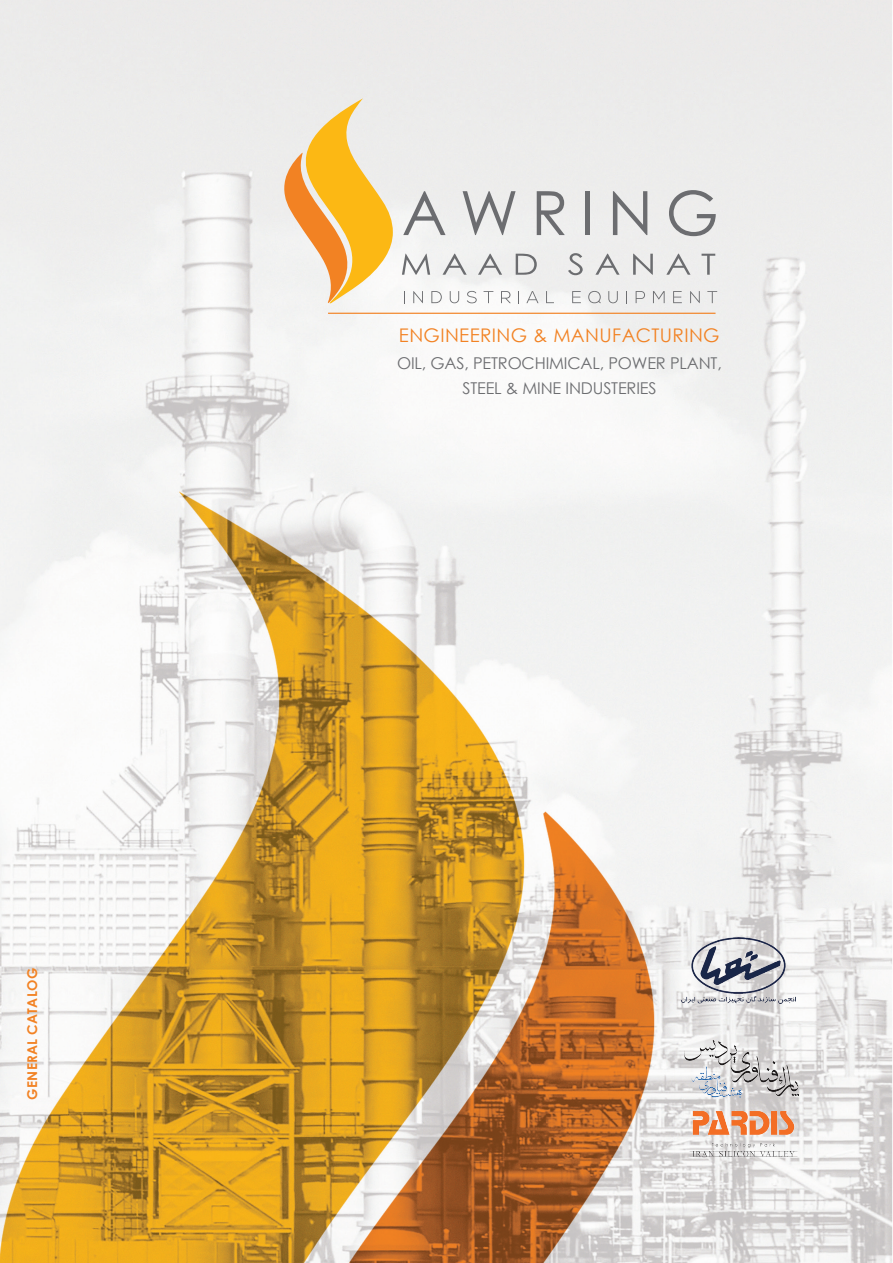
<style>
.page{position:relative;width:893px;height:1263px;background:#fff}
.page>*{position:absolute;margin:0;border:0;box-sizing:border-box;transform-origin:0 0}
.t1{font:18.75px "Century Gothic";letter-spacing:.02em;color:#f28223}
.t2{font:16.2px/25px "Century Gothic";letter-spacing:-.01em;color:#6c6d70;text-align:center}
.t3{font:700 13.5px "Century Gothic";letter-spacing:.02em;color:#f28223}
</style>
<div class="page">
<img style="left:0;top:0;width:893px;height:1263px">
<hr style="left:328px;top:313px;width:387px;height:1px;background:#f28223">
<svg style="left:402px;top:254px;width:28px;height:21px"></svg>
<svg style="left:443px;top:254px;width:24px;height:21px"></svg>
<svg style="left:478px;top:254px;width:24px;height:21px"></svg>
<svg style="left:516px;top:254px;width:21px;height:21px"></svg>
<svg style="left:568px;top:253px;width:15px;height:22px"></svg>
<svg style="left:595px;top:254px;width:25px;height:21px"></svg>
<svg style="left:633px;top:254px;width:20px;height:21px"></svg>
<svg style="left:666px;top:254px;width:24px;height:21px"></svg>
<svg style="left:702px;top:254px;width:13px;height:21px"></svg>
<svg style="left:403px;top:191px;width:43px;height:44px"></svg>
<svg style="left:463px;top:191px;width:53px;height:44px"></svg>
<svg style="left:537px;top:191px;width:28px;height:44px"></svg>
<hr style="left:586px;top:191px;width:4px;height:44px;background:#6c6d70">
<svg style="left:613px;top:191px;width:34px;height:44px"></svg>
<svg style="left:669px;top:190px;width:47px;height:46px;background:#c9c9c9"></svg>
<svg style="left:404px;top:291px;width:1px;height:12px"></svg>
<svg style="left:413px;top:291px;width:10px;height:12px"></svg>
<svg style="left:431px;top:291px;width:11px;height:12px"></svg>
<svg style="left:450px;top:291px;width:9px;height:14px"></svg>
<svg style="left:467px;top:291px;width:10px;height:12px"></svg>
<svg style="left:484px;top:291px;width:9px;height:12px"></svg>
<svg style="left:501px;top:291px;width:10px;height:12px"></svg>
<svg style="left:518px;top:291px;width:1px;height:12px"></svg>
<svg style="left:526px;top:291px;width:12px;height:12px"></svg>
<svg style="left:546px;top:291px;width:8px;height:12px"></svg>
<svg style="left:572px;top:291px;width:9px;height:12px"></svg>
<svg style="left:588px;top:291px;width:13px;height:12px"></svg>
<svg style="left:608px;top:291px;width:10px;height:14px"></svg>
<svg style="left:626px;top:291px;width:1px;height:12px"></svg>
<svg style="left:636px;top:291px;width:10px;height:12px"></svg>
<svg style="left:653px;top:291px;width:12px;height:12px"></svg>
<svg style="left:673px;top:291px;width:9px;height:12px"></svg>
<svg style="left:690px;top:291px;width:10px;height:12px"></svg>
<svg style="left:707px;top:291px;width:10px;height:12px"></svg>
<svg style="left:283px;top:98px;width:110px;height:206px"></svg>
<img style="left:681px;top:938px;width:115px;height:65px">
<img style="left:674px;top:1022px;width:125px;height:143px">
<p class="t3" style="left:22px;top:1100px;width:133px;rotate:-90deg">GENERAL CATALOG</p>
<p class="t1" style="left:399px;top:322px;width:322px">ENGINEERING &amp; MANUFACTURING</p>
<p class="t2" style="left:397px;top:350px;width:326px">OIL, GAS, PETROCHIMICAL, POWER PLANT,<br>STEEL &amp; MINE INDUSTERIES</p>
</div>
